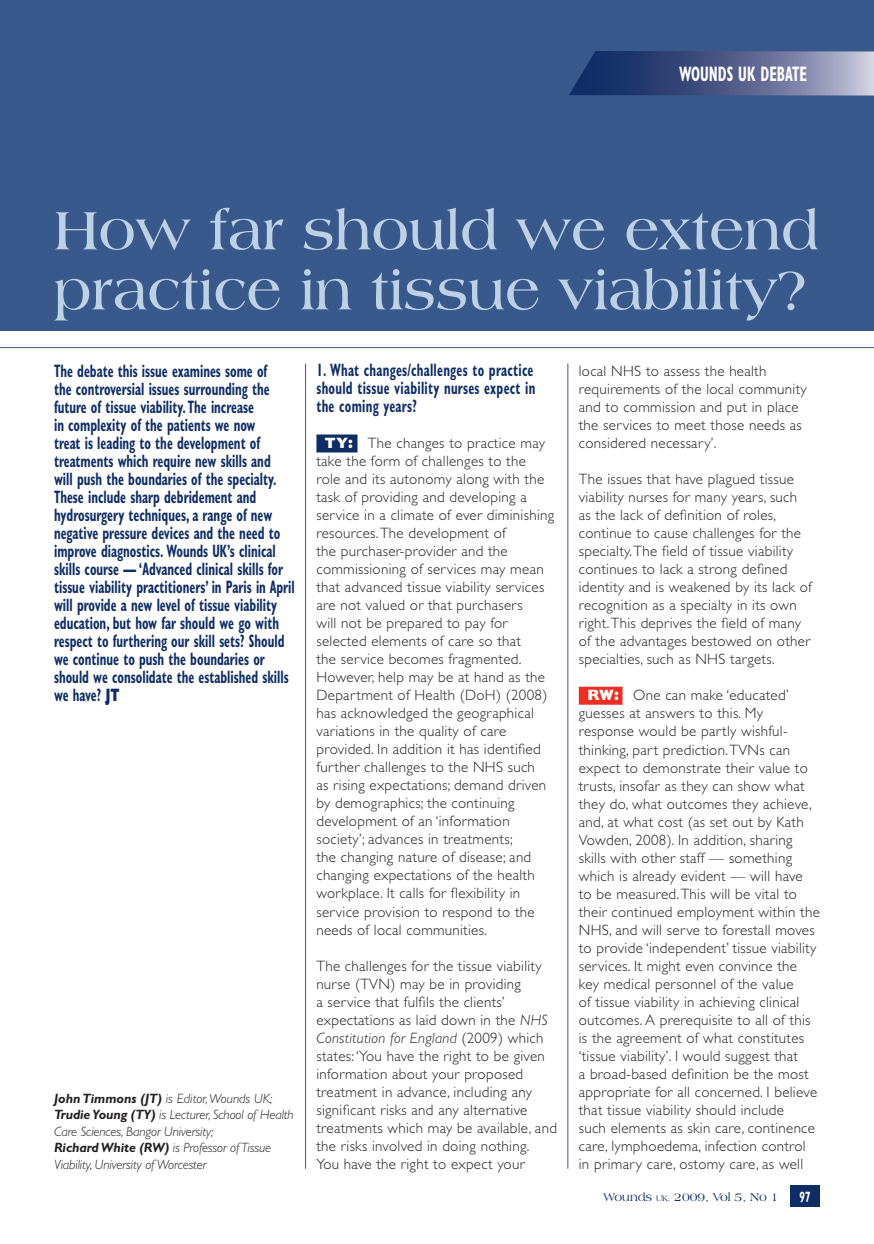
<style>
.page{position:relative;width:874px;height:1244px;background:#fff}
.page>*{position:absolute;margin:0;border:0;box-sizing:border-box;transform-origin:0 0}
.t1{font:700 57px/60px "Americana BT";color:#bcd1e5}
.t2{font:700 condensed 21px "Gill Sans";color:#fff;scale:.7 1}
.t3{font:700 condensed 18px/18px "Gill Sans";color:#0f2d65;text-align:justify;scale:.7 1}
.t4{font:300 15px/18px "Gill Sans";letter-spacing:.02em;color:#231f20}
.t5{font:700 condensed 15px "Gill Sans";color:#fff;scale:.7 1}
.t6{font:italic 300 13.5px/16.5px "Gill Sans";letter-spacing:-.01em;color:#231f20}
.t7{font:12px "Americana BT";color:#0f2d65}
.s1{font-weight:800;font-stretch:normal}
.s2{font-weight:700}
.s3{font-weight:800;color:#fff}
.s4{font-style:italic}
.s5{font-size:8.4px}
.s6{font-size:7.5px}
</style>
<div class="page">
<hr style="left:0;top:347px;width:873px;height:1px;background:#39588b">
<hr style="left:567px;top:363px;width:1px;height:805px;background:#39588b">
<hr style="left:305px;top:363px;width:1px;height:805px;background:#39588b">
<div style="left:316px;top:434px;width:41px;height:18px;background:#0f2d65"></div>
<div style="left:578px;top:686px;width:44px;height:18px;background:#ee2e22"></div>
<div style="left:0;top:0;width:873px;height:330px;background:#39588b"></div>
<svg style="left:569px;top:51px;width:304px;height:45px;background:#56648f"></svg>
<div style="left:790px;top:1185px;width:29px;height:21px;background:#0f2d65"></div>
<h2 class="t2" style="left:679px;top:61px;width:184px">WOUNDS UK DEBATE</h2>
<h1 class="t1" style="left:54px;top:199px;width:766px">How far should we extend practice in tissue viability?</h1>
<p class="t3" style="left:54px;top:361px;width:345px;text-align:left">The debate this issue examines some of<br>the controversial issues surrounding the future of tissue viability. The increase<br>in complexity of the patients we now<br>treat is leading to the development of treatments which require new skills and<br>will push the boundaries of the specialty.<br>These include sharp debridement and hydrosurgery techniques, a range of new negative pressure devices and the need to improve diagnostics. Wounds UK’s clinical skills course — ‘Advanced clinical skills for tissue viability practitioners’ in Paris in April will provide a new level of tissue viability education, but how far should we go with respect to furthering our skill sets? Should we continue to push the boundaries or should we consolidate the established skills we have? <span class="s1">JT</span></p>
<p class="t6" style="left:54px;top:1089px;width:241px"><span class="s2">John Timmons (JT)</span> is Editor, Wounds UK; <span class="s2">Trudie Young (TY)</span> is Lecturer, School of Health Care Sciences, Bangor University;<br><span class="s2">Richard White (RW)</span> is Professor of Tissue Viability, University of Worcester</p>
<p class="t3" style="left:316px;top:361px;width:314px">1. What changes/challenges to practice should tissue viability nurses expect in the coming years?</p>
<p class="t4" style="left:316px;top:434px;width:239px;text-indent:9px"><span class="s3">TY:</span> The changes to practice may take the form of challenges to the<br>role and its autonomy along with the task of providing and developing a service in a climate of ever diminishing resources. The development of<br>the purchaser-provider and the commissioning of services may mean that advanced tissue viability services are not valued or that purchasers<br>will not be prepared to pay for selected elements of care so that<br>the service becomes fragmented.<br>However, help may be at hand as the Department of Health (DoH) (2008) has acknowledged the geographical variations in the quality of care provided. In addition it has identified further challenges to the NHS such<br>as rising expectations; demand driven by demographics; the continuing development of an ‘information society’; advances in treatments;<br>the changing nature of disease; and changing expectations of the health workplace. It calls for flexibility in service provision to respond to the needs of local communities.</p>
<p class="t4" style="left:316px;top:956px;width:242px">The challenges for the tissue viability nurse (TVN) may be in providing<br>a service that fulfils the clients’ expectations as laid down in the <span class="s4">NHS Constitution for England</span> (2009) which states: ‘You have the right to be given information about your proposed treatment in advance, including any significant risks and any alternative treatments which may be available, and the risks involved in doing nothing.<br>You have the right to expect your</p>
<p class="t4" style="left:578px;top:362px;width:229px">local NHS to assess the health requirements of the local community and to commission and put in place the services to meet those needs as considered necessary’.</p>
<p class="t4" style="left:578px;top:470px;width:234px">The issues that have plagued tissue viability nurses for many years, such as the lack of definition of roles, continue to cause challenges for the specialty. The field of tissue viability continues to lack a strong defined identity and is weakened by its lack of recognition as a specialty in its own right. This deprives the field of many of the advantages bestowed on other specialties, such as NHS targets.</p>
<p class="t4" style="left:578px;top:686px;width:242px;text-indent:9px"><span class="s3">RW:</span> One can make ‘educated’ guesses at answers to this. My response would be partly wishful&shy;thinking, part prediction. TVNs can expect to demonstrate their value to trusts, insofar as they can show what they do, what outcomes they achieve, and, at what cost (as set out by Kath Vowden, 2008). In addition, sharing skills with other staff — something which is already evident — will have<br>to be measured. This will be vital to their continued employment within the NHS, and will serve to forestall moves to provide ‘independent’ tissue viability services. It might even convince the key medical personnel of the value<br>of tissue viability in achieving clinical outcomes. A prerequisite to all of this is the agreement of what constitutes ‘tissue viability’. I would suggest that<br>a broad-based definition be the most appropriate for all concerned. I believe that tissue viability should include<br>such elements as skin care, continence care, lymphoedema, infection control in primary care, ostomy care, as well</p>
<p class="t7" style="left:603px;top:1189px;width:176px">Wounds <span class="s5">UK</span><span class="s6">,</span> 2009, Vol 5, No 1</p>
<p class="t5" style="left:799px;top:1187px;width:17px">97</p>
</div>
